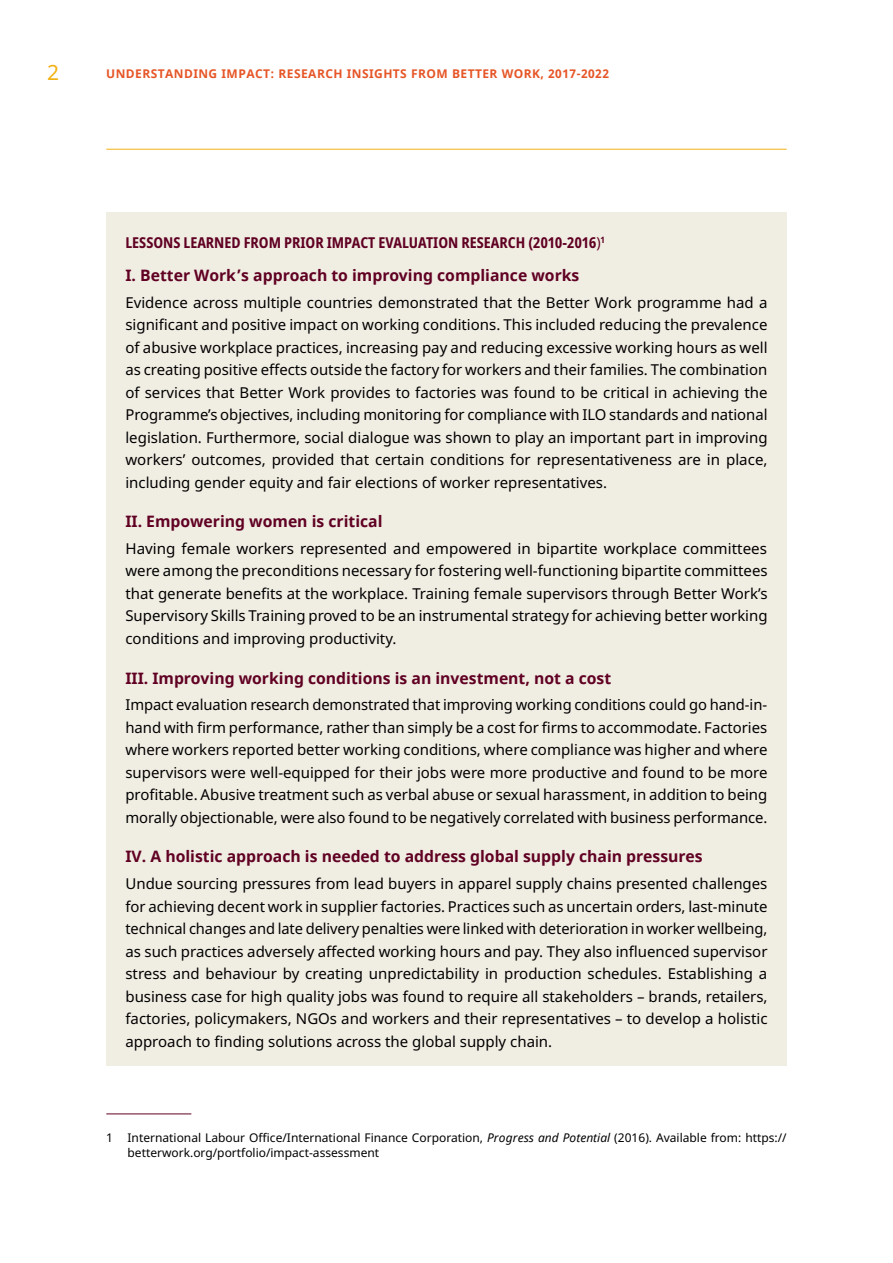
<style>
.page{position:relative;width:893px;height:1263px;background:#fff}
.page>*{position:absolute;margin:0;border:0;box-sizing:border-box;transform-origin:0 0}
.t1{font:21px "Noto Sans";color:#f2b113}
.t2{font:700 15.75px "Noto Sans";color:#600022}
.t3{font:15px/22.5px "Noto Sans";color:#000;text-align:justify}
.t4{font:700 condensed 15px "Noto Sans";color:#600022}
.t5{font:12px/15px "Noto Sans";color:#000}
.t6{font:700 12px "Noto Sans";letter-spacing:.035em;color:#e65627}
.s1{font-weight:400}
.s2{font-style:italic}
</style>
<div class="page">
<hr style="left:106px;top:149px;width:681px;height:1px;background:#f2b113">
<div style="left:106px;top:213px;width:681px;height:853px;background:#f0ede3"></div>
<hr style="left:106px;top:1113px;width:85px;height:1px;background:#600022">
<h1 class="t1" style="left:47px;top:64px;width:14px">2</h1>
<p class="t6" style="left:106px;top:68px;width:504px">UNDERSTANDING IMPACT: RESEARCH INSIGHTS FROM BETTER WORK, 2017-2022</p>
<p class="t4" style="left:125px;top:232px;width:481px">LESSONS LEARNED FROM PRIOR IMPACT EVALUATION RESEARCH (2010-2016<span class="s1">)</span><sup>1</sup></p>
<p class="t2" style="left:125px;top:268px;width:455px">I. Better Work’s approach to improving compliance works</p>
<p class="t3" style="left:125px;top:292px;width:644px">Evidence across multiple countries demonstrated that the Better Work programme had a significant and positive impact on working conditions. This included reducing the prevalence of abusive workplace practices, increasing pay and reducing excessive working hours as well as creating positive effects outside the factory for workers and their families. The combination of services that Better Work provides to factories was found to be critical in achieving the Programme’s objectives, including monitoring for compliance with ILO standards and national legislation. Furthermore, social dialogue was shown to play an important part in improving workers’ outcomes, provided that certain conditions for representativeness are in place, including gender equity and fair elections of worker representatives.</p>
<p class="t2" style="left:125px;top:514px;width:259px">II. Empowering women is critical</p>
<p class="t3" style="left:125px;top:538px;width:644px">Having female workers represented and empowered in bipartite workplace committees were among the preconditions necessary for fostering well-functioning bipartite committees that generate benefits at the workplace. Training female supervisors through Better Work’s Supervisory Skills Training proved to be an instrumental strategy for achieving better working conditions and improving productivity.</p>
<p class="t2" style="left:125px;top:670px;width:487px">III. Improving working conditions is an investment, not a cost</p>
<p class="t3" style="left:125px;top:695px;width:644px">Impact evaluation research demonstrated that improving working conditions could go hand-in&shy;hand with firm performance, rather than simply be a cost for firms to accommodate. Factories where workers reported better working conditions, where compliance was higher and where supervisors were well-equipped for their jobs were more productive and found to be more profitable. Abusive treatment such as verbal abuse or sexual harassment, in addition to being morally objectionable, were also found to be negatively correlated with business performance.</p>
<p class="t2" style="left:125px;top:849px;width:579px">IV. A holistic approach is needed to address global supply chain pressures</p>
<p class="t3" style="left:125px;top:874px;width:644px">Undue sourcing pressures from lead buyers in apparel supply chains presented challenges for achieving decent work in supplier factories. Practices such as uncertain orders, last-minute technical changes and late delivery penalties were linked with deterioration in worker wellbeing, as such practices adversely affected working hours and pay. They also influenced supervisor stress and behaviour by creating unpredictability in production schedules. Establishing a business case for high quality jobs was found to require all stakeholders – brands, retailers, factories, policymakers, NGOs and workers and their representatives – to develop a holistic approach to finding solutions across the global supply chain.</p>
<p class="t5" style="left:128px;top:1130px;width:661px;text-indent:-21px">1 International Labour Office/International Finance Corporation, <span class="s2">Progress and Potential</span> (2016). Available from: https:// betterwork.org/portfolio/impact-assessment</p>
</div>
